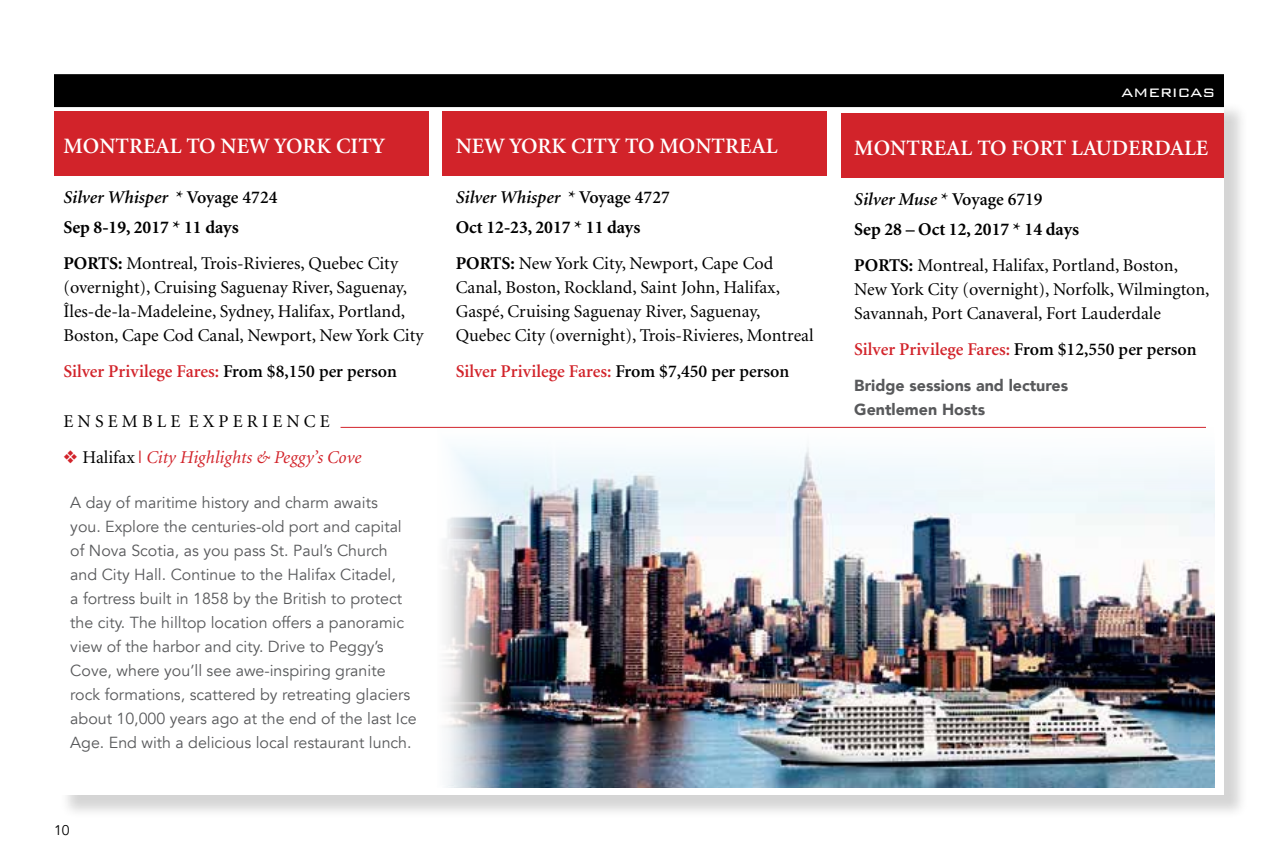
<style>
.page{position:relative;width:1278px;height:864px;background:#fff}
.page>*{position:absolute;margin:0;border:0;box-sizing:border-box;transform-origin:0 0}
.t1{font:600 22px "Minion";color:#fff}
.t2{font:300 20px "Bank Gothic";color:#fff}
.t3{font:18px/24px "Minion";color:#000}
.t4{font:700 18px/30px "Minion";color:#000}
.t5{font:600 18px "Minion";color:#d2232a}
.t6{font:italic 18px "Minion";color:#d2232a}
.t7{font:16px/24px "Avenir";color:#58595b}
.t8{font:900 16px/24px "Avenir";color:#58595b}
.t9{font:14px "Avenir";color:#000}
.s1{font-weight:600;font-style:italic}
.s2{font-weight:600}
.s3{font-weight:700}
.s4{color:#000}
.s5{font-style:normal;color:#000}
</style>
<div class="page">
<div style="left:59px;top:102px;width:1190px;height:717px;background:#000;opacity:.17"></div>
<div style="left:56px;top:99px;width:1168px;height:695px;background:#fff"></div>
<div style="left:842px;top:114px;width:382px;height:64px;background:#d2232a"></div>
<div style="left:55px;top:75px;width:1168px;height:31px;background:#000"></div>
<div style="left:54px;top:74px;width:1170px;height:33px;border:2px solid #000"></div>
<div style="left:442px;top:112px;width:384px;height:64px;background:#d2232a"></div>
<div style="left:54px;top:112px;width:374px;height:64px;background:#d2232a"></div>
<hr style="left:341px;top:427px;width:865px;height:1px;background:#d2232a">
<img style="left:430px;top:426px;width:785px;height:362px">
<p class="t1" style="left:63px;top:135px;width:323px">MONTREAL TO NEW YORK CITY</p>
<p class="t4" style="left:63px;top:183px;width:216px"><span class="s1">Silver Whisper</span> <span class="s2">* Voyage 4724<br></span>Sep 8-19, 2017 * 11 days</p>
<p class="t3" style="left:63px;top:252px;width:362px"><span class="s3">PORTS:</span> Montreal, Trois-Rivieres, Quebec City (overnight), Cruising Saguenay River, Saguenay, Îles-de-la-Madeleine, Sydney, Halifax, Portland, Boston, Cape Cod Canal, Newport, New York City</p>
<p class="t5" style="left:63px;top:362px;width:335px">Silver Privilege Fares: <span class="s4">From $8,150 per person</span></p>
<p class="t3" style="left:63px;top:410px;width:268px">E N S E M B L E E X P E R I E N C E</p>
<p class="t6" style="left:63px;top:449px;width:299px">❖ <span class="s5">Halifax</span> City Highlights &amp; Peggy’s Cove</p>
<p class="t7" style="left:70px;top:491px;width:348px">A day of maritime history and charm awaits<br>you. Explore the centuries-old port and capital of Nova Scotia, as you pass St. Paul’s Church and City Hall. Continue to the Halifax Citadel,<br>a fortress built in 1858 by the British to protect the city. The hilltop location offers a panoramic view of the harbor and city. Drive to Peggy’s Cove, where you’ll see awe-inspiring granite rock formations, scattered by retreating glaciers about 10,000 years ago at the end of the last Ice Age. End with a delicious local restaurant lunch.</p>
<p class="t9" style="left:54px;top:822px;width:17px">10</p>
<p class="t1" style="left:456px;top:135px;width:323px">NEW YORK CITY TO MONTREAL</p>
<p class="t4" style="left:456px;top:183px;width:216px"><span class="s1">Silver Whisper</span> <span class="s2">* Voyage 4727<br></span>Oct 12-23, 2017 * 11 days</p>
<p class="t3" style="left:456px;top:252px;width:359px"><span class="s3">PORTS:</span> New York City, Newport, Cape Cod Canal, Boston, Rockland, Saint John, Halifax, Gaspé, Cruising Saguenay River, Saguenay, Quebec City (overnight), Trois-Rivieres, Montreal</p>
<p class="t5" style="left:456px;top:362px;width:335px">Silver Privilege Fares: <span class="s4">From $7,450 per person</span></p>
<p class="t2" style="left:1121px;top:77px;width:96px">americas</p>
<p class="t1" style="left:854px;top:137px;width:355px">MONTREAL TO FORT LAUDERDALE</p>
<p class="t4" style="left:854px;top:185px;width:226px"><span class="s1">Silver Muse</span> <span class="s2">* Voyage 6719<br></span>Sep 28 – Oct 12, 2017 * 14 days</p>
<p class="t3" style="left:854px;top:254px;width:357px"><span class="s3">PORTS:</span> Montreal, Halifax, Portland, Boston,<br>New York City (overnight), Norfolk, Wilmington,<br>Savannah, Port Canaveral, Fort Lauderdale</p>
<p class="t5" style="left:854px;top:340px;width:344px">Silver Privilege Fares: <span class="s4">From $12,550 per person</span></p>
<p class="t8" style="left:854px;top:373px;width:215px">Bridge sessions and lectures<br>Gentlemen Hosts</p>
</div>
